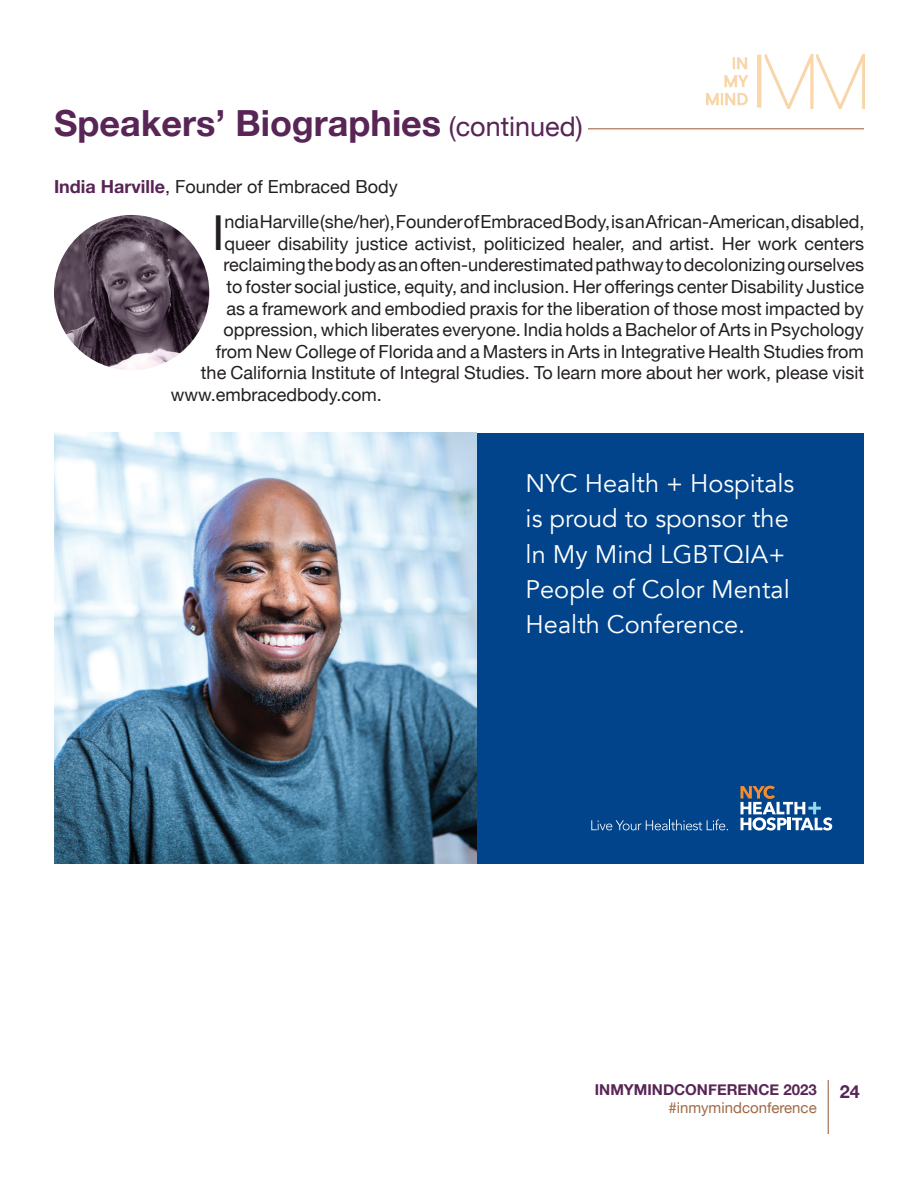
<style>
.page{position:relative;width:918px;height:1188px;background:#fff}
.page>*{position:absolute;margin:0;border:0;box-sizing:border-box;transform-origin:0 0}
.t1{font:48.3px "Helvetica Neue";color:#231f20}
.t2{font:700 36px "Helvetica Neue";color:#582556}
.t3{font:25.35px/35.2px "Avenir";color:#fff}
.t4{font:18px "Helvetica Neue";color:#231f20}
.t5{font:700 18px "Helvetica Neue";color:#582556}
.t6{font:700 15px "Helvetica Neue";color:#582556}
.t7{font:15px "Helvetica Neue";color:#a06946}
.s1{font-weight:400;font-size:27px}
.s2{font-weight:700;color:#582556}
</style>
<div class="page">
<img style="left:706px;top:54px;width:158px;height:54px">
<hr style="left:828px;top:1080px;width:1px;height:54px;background:#a06946">
<hr style="left:467px;top:128px;width:397px;height:1px;background:#a06946">
<div style="left:54px;top:101px;width:533px;height:54px;background:#fff"></div>
<img style="left:54px;top:215px;width:155px;height:155px;border-radius:78px">
<div style="left:149px;top:433px;width:715px;height:430px;background:#01448c"></div>
<svg style="left:591px;top:819px;width:137px;height:11px"></svg>
<svg style="left:741px;top:786px;width:91px;height:45px"></svg>
<img style="left:54px;top:433px;width:423px;height:430px">
<h2 class="t2" style="left:54px;top:95px;width:530px">Speakers’ Biographies <span class="s1">(continued)</span></h2>
<p class="t4" style="left:54px;top:174px;width:345px"><span class="s2">India Harville</span>, Founder of Embraced Body</p>
<h1 class="t1" style="left:212px;top:198px;width:14px">I</h1>
<p class="t4" style="left:225px;top:209px;width:641px">ndia Harville (she/her), Founder of Embraced Body, is an African-American, disabled,</p>
<p class="t4" style="left:225px;top:230px;width:641px">queer disability justice activist, politicized healer, and artist. Her work centers</p>
<p class="t4" style="left:223px;top:252px;width:642px">reclaiming the body as an often-underestimated pathway to decolonizing ourselves</p>
<p class="t4" style="left:227px;top:274px;width:639px">to foster social justice, equity, and inclusion. Her offerings center Disability Justice</p>
<p class="t4" style="left:227px;top:295px;width:639px">as a framework and embodied praxis for the liberation of those most impacted by</p>
<p class="t4" style="left:223px;top:317px;width:642px">oppression, which liberates everyone. India holds a Bachelor of Arts in Psychology</p>
<p class="t4" style="left:216px;top:338px;width:649px">from New College of Florida and a Masters in Arts in Integrative Health Studies from</p>
<p class="t4" style="left:201px;top:360px;width:665px">the California Institute of Integral Studies. To learn more about her work, please visit</p>
<p class="t4" style="left:171px;top:382px;width:213px">www.embracedbody.com.</p>
<h3 class="t3" style="left:526px;top:466px;width:270px">NYC Health + Hospitals is proud to sponsor the ln My Mind LGBTQIA+<br>People of Color Mental<br>Health Conference.</h3>
<p class="t6" style="left:595px;top:1078px;width:223px">INMYMINDCONFERENCE 2023</p>
<p class="t7" style="left:668px;top:1096px;width:150px">#inmymindconference</p>
<p class="t5" style="left:840px;top:1077px;width:22px">24</p>
</div>
